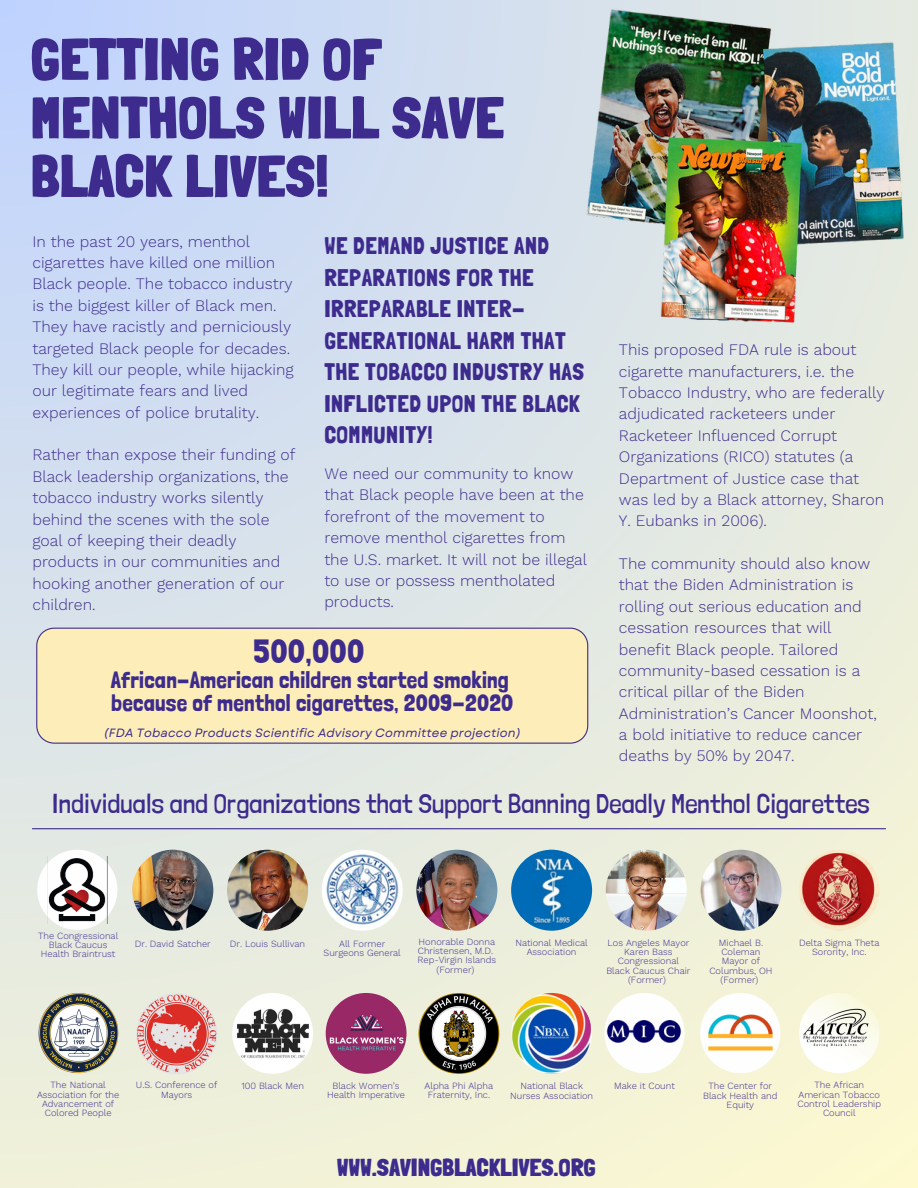
<style>
.page{position:relative;width:918px;height:1188px;background:#fff}
.page>*{position:absolute;margin:0;border:0;box-sizing:border-box;transform-origin:0 0}
.t1{font:900 58.5px/58.5px "Londrina Solid";letter-spacing:.02em;color:#3d2b8d}
.t2{font:33.45px "Londrina Solid";letter-spacing:.01em;color:#3d2b8d}
.t3{font:300 27px "Londrina Solid";letter-spacing:.01em;color:#3d2b8d}
.t4{font:24px/31.5px "Londrina Solid";letter-spacing:.02em;color:#3d2b8d}
.t5{font:900 24px "Londrina Solid";letter-spacing:.02em;color:#3d2b8d}
.t6{font:23.55px/23.2px "Londrina Solid";letter-spacing:.01em;color:#3d2b8d}
.t7{font:300 15.75px/21.3px "Work Sans";color:#3d2b8d}
.t8{font:italic 12px "Garet";letter-spacing:.01em;color:#3d2b8d}
.t9{font:300 9.3px/9.3px "Work Sans";color:#3d2b8d;text-align:center}
</style>
<div class="page">
<div style="left:0;top:0;width:918px;height:1188px;background:linear-gradient(to bottom,#c8d8f8,#f7f5d4)"></div>
<div style="left:36px;top:628px;width:552px;height:115px;background:#fdeeb9"></div>
<hr style="left:32px;top:828px;width:854px;height:1px;background:#3d2b8d">
<div style="left:37px;top:850px;width:80px;height:80px;background:#fefefe;border-radius:50%"></div>
<img style="left:62px;top:856px;width:45px;height:68px">
<img style="left:48px;top:856px;width:14px;height:68px">
<img style="left:227px;top:850px;width:81px;height:81px;border-radius:50%">
<img style="left:132px;top:850px;width:81px;height:81px;border-radius:50%">
<img style="left:322px;top:850px;width:81px;height:81px;border-radius:50%">
<img style="left:416px;top:850px;width:81px;height:81px;border-radius:50%">
<img style="left:511px;top:850px;width:81px;height:81px;border-radius:50%">
<img style="left:606px;top:850px;width:81px;height:81px;border-radius:50%">
<img style="left:700px;top:850px;width:81px;height:81px;border-radius:50%">
<img style="left:799px;top:850px;width:81px;height:81px;border-radius:50%">
<img style="left:38px;top:993px;width:80px;height:80px;border-radius:50%">
<img style="left:136px;top:993px;width:81px;height:81px;border-radius:50%">
<img style="left:232px;top:993px;width:81px;height:81px;border-radius:50%">
<img style="left:326px;top:993px;width:81px;height:81px;border-radius:50%">
<img style="left:511px;top:993px;width:81px;height:81px;border-radius:50%">
<img style="left:799px;top:993px;width:80px;height:80px;border-radius:50%">
<div style="left:700px;top:993px;width:80px;height:80px;background:#fefefe;border-radius:50%"></div>
<img style="left:699px;top:1013px;width:82px;height:41px">
<div style="left:604px;top:993px;width:81px;height:80px;background:#fefefe;border-radius:50%"></div>
<img style="left:604px;top:1021px;width:82px;height:25px">
<img style="left:418px;top:993px;width:81px;height:81px;border-radius:50%">
<img style="left:557px;top:0;width:361px;height:324px">
<p class="t1" style="left:31px;top:30px;width:474px">GETTING RID OF<br>MENTHOLS WILL SAVE<br>BLACK LIVES!</p>
<p class="t7" style="left:32px;top:231px;width:263px">In the past 20 years, menthol cigarettes have killed one million Black people. The tobacco industry is the biggest killer of Black men.<br>They have racistly and perniciously targeted Black people for decades.<br>They kill our people, while hijacking our legitimate fears and lived experiences of police brutality.</p>
<p class="t7" style="left:32px;top:444px;width:264px">Rather than expose their funding of<br>Black leadership organizations, the tobacco industry works silently behind the scenes with the sole goal of keeping their deadly products in our communities and hooking another generation of our children.</p>
<p class="t4" style="left:324px;top:230px;width:261px">WE DEMAND JUSTICE AND<br>REPARATIONS FOR THE<br>IRREPARABLE INTER-<br>GENERATIONAL HARM THAT<br>THE TOBACCO INDUSTRY HAS<br>INFLICTED UPON THE BLACK<br>COMMUNITY!</p>
<p class="t7" style="left:324px;top:463px;width:264px">We need our community to know that Black people have been at the forefront of the movement to remove menthol cigarettes from the U.S. market. It will not be illegal to use or possess mentholated products.</p>
<p class="t2" style="left:253px;top:632px;width:113px">500,000</p>
<p class="t6" style="left:111px;top:668px;width:404px">African-American children started smoking because of menthol cigarettes, 2009-2020</p>
<h1 class="t8" style="left:104px;top:724px;width:419px">(FDA Tobacco Products Scientific Advisory Committee projection)</h1>
<p class="t7" style="left:619px;top:339px;width:267px">This proposed FDA rule is about cigarette manufacturers, i.e. the<br>Tobacco Industry, who are federally adjudicated racketeers under<br>Racketeer Influenced Corrupt<br>Organizations (RICO) statutes (a<br>Department of Justice case that was led by a Black attorney, Sharon<br>Y. Eubanks in 2006).</p>
<p class="t7" style="left:619px;top:553px;width:259px">The community should also know that the Biden Administration is rolling out serious education and cessation resources that will benefit Black people. Tailored community-based cessation is a critical pillar of the Biden<br>Administration’s Cancer Moonshot, a bold initiative to reduce cancer deaths by 50% by 2047.</p>
<h6 class="t3" style="left:52px;top:788px;width:820px">Individuals and Organizations that Support Banning Deadly Menthol Cigarettes</h6>
<h6 class="t9" style="left:38px;top:931px;width:82px">The Congressional<br>Black Caucus<br>Health Braintrust</h6>
<h5 class="t9" style="left:135px;top:939px;width:77px">Dr. David Satcher</h5>
<h6 class="t9" style="left:230px;top:939px;width:77px">Dr. Louis Sullivan</h6>
<h2 class="t9" style="left:324px;top:939px;width:79px">All Former<br>Surgeons General</h2>
<p class="t9" style="left:418px;top:937px;width:79px;text-align:left">Honorable Donna<br>Christensen, M.D.</p>
<p class="t9" style="left:418px;top:956px;width:80px">Rep-Virgin Islands</p>
<p class="t9" style="left:437px;top:965px;width:39px">(Former)</p>
<p class="t9" style="left:515px;top:938px;width:74px">National Medical<br>Association</p>
<p class="t9" style="left:606px;top:938px;width:86px">Los Angeles Mayor<br>Karen Bass<br>Congressional<br>Black Caucus Chair (Former)</p>
<p class="t9" style="left:719px;top:938px;width:46px;text-align:left">Michael B.<br>Coleman</p>
<p class="t9" style="left:709px;top:957px;width:65px">Mayor of<br>Columbus, OH</p>
<p class="t9" style="left:721px;top:975px;width:39px">(Former)</p>
<p class="t9" style="left:799px;top:938px;width:82px">Delta Sigma Theta<br>Sorority, Inc.</p>
<p class="t9" style="left:37px;top:1080px;width:84px">The National<br>Association for the<br>Advancement of<br>Colored People</p>
<p class="t9" style="left:136px;top:1080px;width:83px">U.S. Conference of<br>Mayors</p>
<p class="t9" style="left:241px;top:1081px;width:64px">100 Black Men</p>
<p class="t9" style="left:327px;top:1081px;width:79px">Black Women’s<br>Health Imperative</p>
<p class="t9" style="left:510px;top:1082px;width:85px">National Black<br>Nurses Association</p>
<p class="t9" style="left:798px;top:1080px;width:85px">The African<br>American Tobacco<br>Control Leadership<br>Council</p>
<p class="t9" style="left:425px;top:1081px;width:70px">Alpha Phi Alpha</p>
<p class="t9" style="left:614px;top:1082px;width:62px">Make it Count</p>
<p class="t9" style="left:428px;top:1090px;width:64px">Fraternity, Inc.</p>
<p class="t9" style="left:703px;top:1082px;width:76px">The Center for<br>Black Health and<br>Equity</p>
<p class="t5" style="left:337px;top:1153px;width:260px">WWW.SAVINGBLACKLIVES.ORG</p>
</div>
